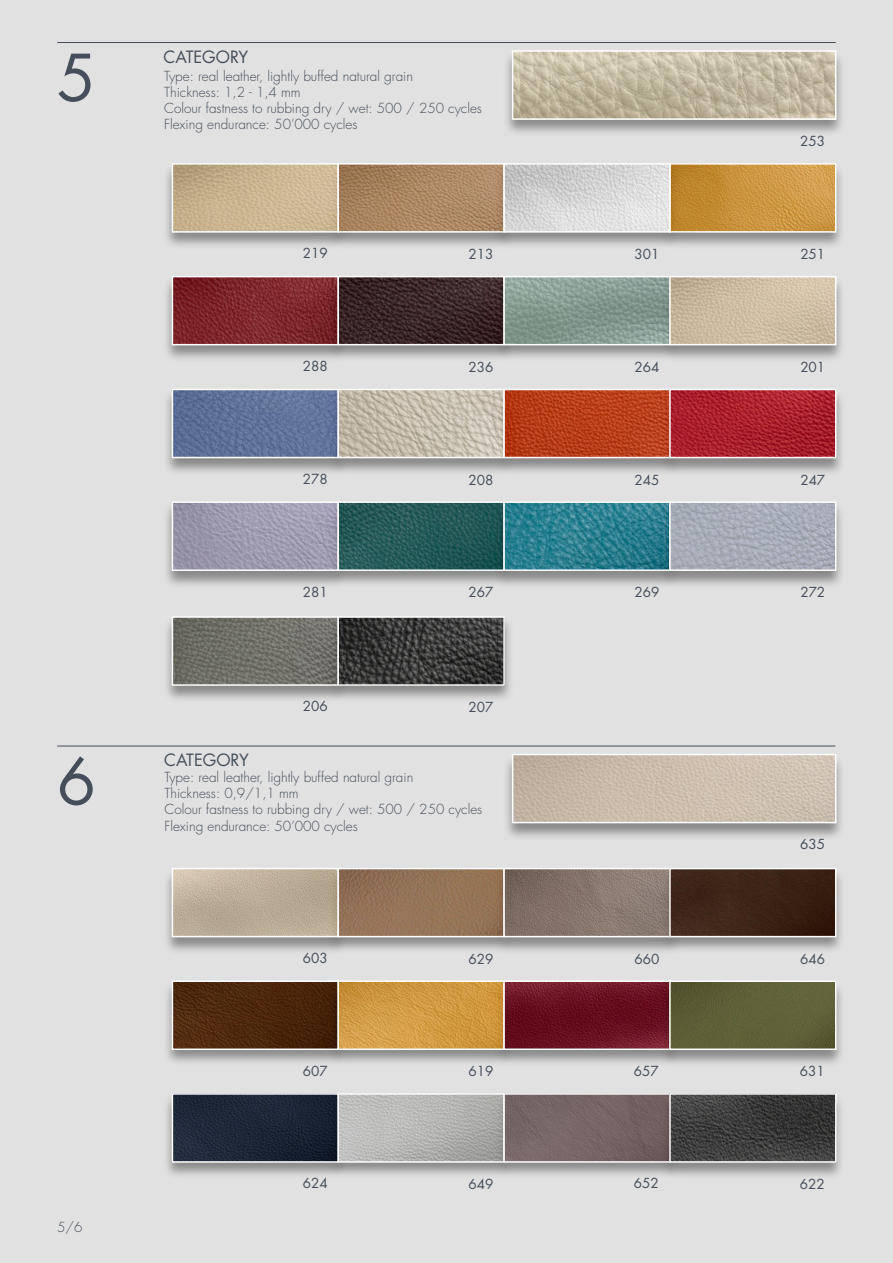
<style>
.page{position:relative;width:893px;height:1263px;background:#e1e1e1}
.page>*{position:absolute;margin:0;border:0;box-sizing:border-box;transform-origin:0 0}
.t1{font:63px "Futura";color:#454e5a}
.t2{font:16.5px "Futura";color:#454e5a}
.t3{font:300 13.5px/16.2px "Futura";color:#454e5a}
.t4{font:13.5px "Futura";color:#454e5a}
</style>
<div class="page">
<img style="left:548px;top:53px;width:81px;height:30px">
<img style="left:166px;top:987px;width:133px;height:189px">
<img style="left:175px;top:983px;width:124px;height:64px">
<div style="left:172px;top:980px;width:167px;height:70px;border:2px solid #fff"></div>
<img style="left:641px;top:1094px;width:6px;height:81px">
<img style="left:641px;top:980px;width:6px;height:83px">
<img style="left:155px;top:745px;width:149px;height:206px">
<img style="left:175px;top:871px;width:129px;height:63px">
<div style="left:172px;top:868px;width:167px;height:69px;border:2px solid #fff"></div>
<img style="left:304px;top:889px;width:337px;height:287px">
<div style="left:337px;top:868px;width:168px;height:69px;border:2px solid #fff"></div>
<img style="left:440px;top:871px;width:207px;height:94px">
<div style="left:503px;top:868px;width:168px;height:69px;border:2px solid #fff"></div>
<img style="left:647px;top:868px;width:194px;height:308px">
<div style="left:669px;top:868px;width:167px;height:69px;border:2px solid #fff"></div>
<img style="left:545px;top:745px;width:296px;height:92px">
<img style="left:545px;top:757px;width:288px;height:63px">
<div style="left:512px;top:754px;width:324px;height:69px;border:2px solid #fff"></div>
<img style="left:167px;top:623px;width:78px;height:76px">
<img style="left:175px;top:619px;width:70px;height:64px">
<div style="left:172px;top:616px;width:167px;height:70px;border:2px solid #fff"></div>
<img style="left:166px;top:507px;width:100px;height:78px">
<img style="left:175px;top:504px;width:91px;height:64px">
<div style="left:172px;top:501px;width:167px;height:70px;border:2px solid #fff"></div>
<img style="left:266px;top:502px;width:279px;height:387px">
<div style="left:337px;top:501px;width:168px;height:70px;border:2px solid #fff"></div>
<img style="left:688px;top:502px;width:153px;height:83px">
<div style="left:669px;top:501px;width:167px;height:70px;border:2px solid #fff"></div>
<img style="left:167px;top:395px;width:30px;height:77px">
<img style="left:175px;top:392px;width:22px;height:63px">
<div style="left:172px;top:389px;width:167px;height:69px;border:2px solid #fff"></div>
<img style="left:197px;top:389px;width:227px;height:113px">
<div style="left:337px;top:389px;width:168px;height:69px;border:2px solid #fff"></div>
<img style="left:398px;top:83px;width:176px;height:413px">
<img style="left:574px;top:71px;width:268px;height:402px">
<div style="left:669px;top:389px;width:167px;height:69px;border:2px solid #fff"></div>
<img style="left:166px;top:282px;width:45px;height:77px">
<img style="left:175px;top:279px;width:36px;height:63px">
<div style="left:172px;top:276px;width:167px;height:69px;border:2px solid #fff"></div>
<img style="left:211px;top:259px;width:276px;height:132px">
<div style="left:337px;top:276px;width:168px;height:69px;border:2px solid #fff"></div>
<img style="left:424px;top:265px;width:264px;height:376px">
<img style="left:629px;top:50px;width:213px;height:321px">
<div style="left:669px;top:276px;width:167px;height:69px;border:2px solid #fff"></div>
<img style="left:166px;top:169px;width:153px;height:77px">
<img style="left:175px;top:166px;width:144px;height:64px">
<div style="left:172px;top:163px;width:167px;height:70px;border:2px solid #fff"></div>
<img style="left:319px;top:50px;width:229px;height:209px">
<div style="left:337px;top:163px;width:168px;height:70px;border:2px solid #fff"></div>
<img style="left:647px;top:50px;width:195px;height:209px">
<div style="left:669px;top:163px;width:167px;height:70px;border:2px solid #fff"></div>
<img style="left:487px;top:128px;width:207px;height:294px">
<div style="left:503px;top:163px;width:168px;height:70px;border:2px solid #fff"></div>
<hr style="left:57px;top:42px;width:779px;height:1px;background:#454e5a">
<hr style="left:57px;top:746px;width:778px;height:1px;background:#454e5a">
<h1 class="t1" style="left:57px;top:38px;width:40px">5</h1>
<p class="t2" style="left:164px;top:46px;width:86px">CATEGORY</p>
<p class="t3" style="left:164px;top:68px;width:319px">Type: real leather, lightly buffed natural grain<br>Thickness: 1,2 - 1,4 mm<br>Colour fastness to rubbing dry / wet: 500 / 250 cycles Flexing endurance: 50’000 cycles</p>
<p class="t4" style="left:800px;top:132px;width:26px">253</p>
<p class="t4" style="left:303px;top:245px;width:26px">219</p>
<p class="t4" style="left:469px;top:245px;width:26px">213</p>
<p class="t4" style="left:634px;top:245px;width:26px">301</p>
<p class="t4" style="left:800px;top:245px;width:26px">251</p>
<p class="t4" style="left:303px;top:357px;width:26px">288</p>
<p class="t4" style="left:469px;top:358px;width:26px">236</p>
<p class="t4" style="left:634px;top:358px;width:26px">264</p>
<p class="t4" style="left:800px;top:358px;width:26px">201</p>
<p class="t4" style="left:303px;top:470px;width:26px">278</p>
<p class="t4" style="left:469px;top:471px;width:26px">208</p>
<p class="t4" style="left:634px;top:471px;width:26px">245</p>
<p class="t4" style="left:800px;top:471px;width:26px">247</p>
<p class="t4" style="left:303px;top:583px;width:26px">281</p>
<p class="t4" style="left:469px;top:584px;width:26px">267</p>
<p class="t4" style="left:634px;top:584px;width:26px">269</p>
<p class="t4" style="left:800px;top:584px;width:26px">272</p>
<p class="t4" style="left:303px;top:698px;width:26px">206</p>
<p class="t4" style="left:469px;top:698px;width:26px">207</p>
<h1 class="t1" style="left:57px;top:741px;width:40px">6</h1>
<p class="t2" style="left:164px;top:749px;width:86px">CATEGORY</p>
<p class="t3" style="left:164px;top:769px;width:319px">Type: real leather, lightly buffed natural grain<br>Thickness: 0,9/1,1 mm<br>Colour fastness to rubbing dry / wet: 500 / 250 cycles Flexing endurance: 50’000 cycles</p>
<p class="t4" style="left:800px;top:836px;width:26px">635</p>
<p class="t4" style="left:303px;top:949px;width:26px">603</p>
<p class="t4" style="left:469px;top:950px;width:26px">629</p>
<p class="t4" style="left:634px;top:950px;width:26px">660</p>
<p class="t4" style="left:800px;top:950px;width:26px">646</p>
<p class="t4" style="left:303px;top:1062px;width:26px">607</p>
<p class="t4" style="left:469px;top:1063px;width:26px">619</p>
<p class="t4" style="left:634px;top:1062px;width:26px">657</p>
<p class="t4" style="left:800px;top:1063px;width:26px">631</p>
<p class="t3" style="left:57px;top:1220px;width:27px">5/6</p>
<p class="t4" style="left:303px;top:1175px;width:26px">624</p>
<p class="t4" style="left:469px;top:1175px;width:26px">649</p>
<p class="t4" style="left:634px;top:1175px;width:26px">652</p>
<p class="t4" style="left:800px;top:1175px;width:26px">622</p>
</div>
